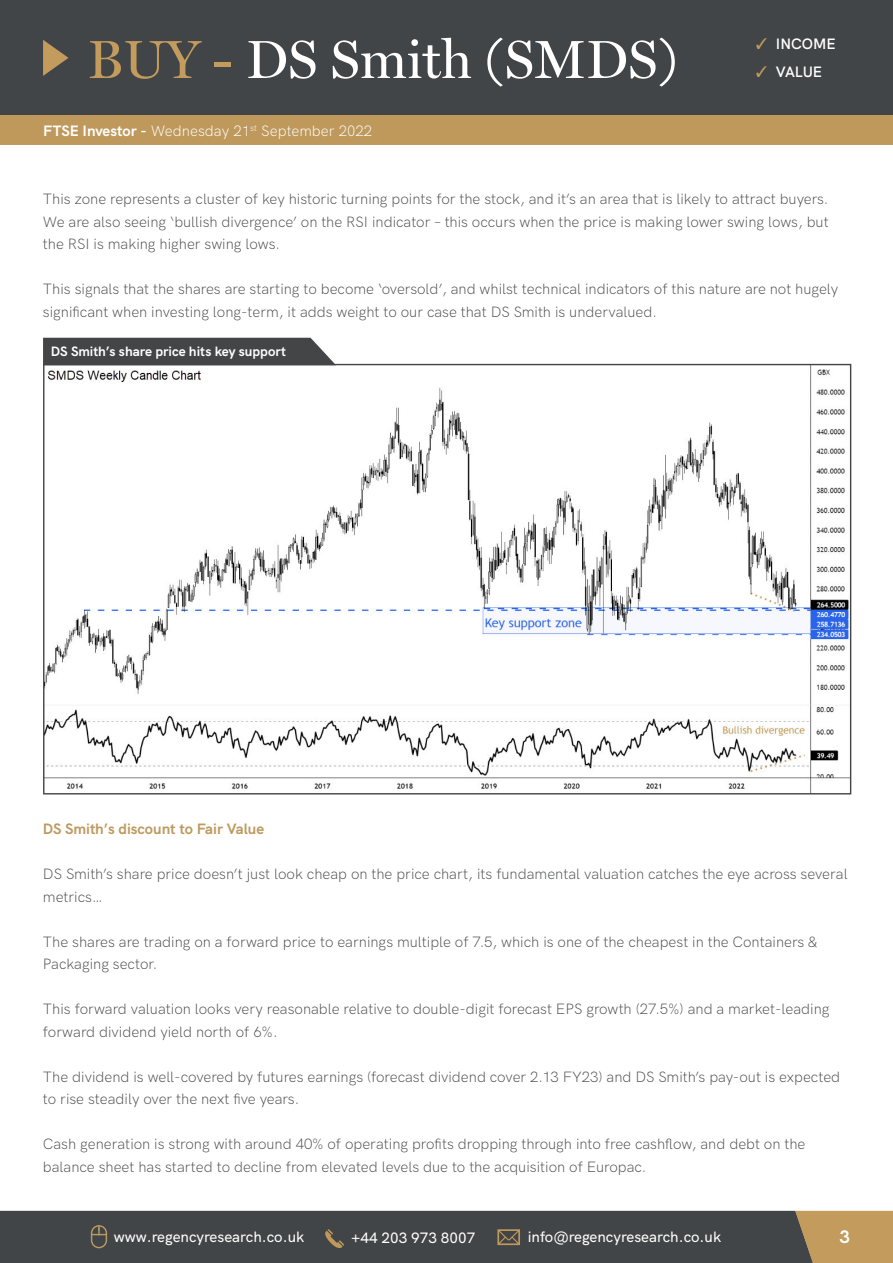
<style>
.page{position:relative;width:893px;height:1263px;background:#fff}
.page>*{position:absolute;margin:0;border:0;box-sizing:border-box;transform-origin:0 0}
.t1{font:54px "Miller Display Roman";color:#fff}
.t2{font:700 18px "HK Grotesk";color:#fff}
.t3{font:15px/22.5px "HK Grotesk Light Legacy";color:#444547}
.t4{font:500 15px "HK Grotesk";color:#fff}
.t5{font:300 15px "HK Grotesk";color:#fff}
.t6{font:700 15px "HK Grotesk";color:#bd9a5f}
.t7{font:600 15px "HK Grotesk";color:#fff}
.t8{font:700 13.5px "HK Grotesk";color:#fff}
.s1{color:#c29b5d}
.s2{font-weight:700}
.s3{font-family:"MS UI Gothic";font-weight:400;color:#c29b5d}
</style>
<div class="page">
<svg style="left:0;top:1211px;width:893px;height:52px;background:#4f4e49"></svg>
<div style="left:0;top:0;width:893px;height:116px;background:#424547"></div>
<div style="left:0;top:116px;width:893px;height:29px;background:#be995b"></div>
<svg style="left:43px;top:40px;width:26px;height:36px"></svg>
<svg style="left:43px;top:364px;width:808px;height:430px"></svg>
<div style="left:43px;top:338px;width:293px;height:27px;background:#444547"></div>
<h1 class="t1" style="left:87px;top:38px;width:591px"><span class="s1">BUY -</span> DS Smith (SMDS)</h1>
<p class="t5" style="left:43px;top:121px;width:331px"><span class="s2">FTSE Investor -</span> Wednesday 21<sup>st</sup> September 2022</p>
<p class="t7" style="left:754px;top:34px;width:83px"><span class="s3">✓</span> INCOME</p>
<p class="t7" style="left:754px;top:62px;width:70px"><span class="s3">✓</span> VALUE</p>
<p class="t3" style="left:43px;top:190px;width:787px;text-align:justify">This zone represents a cluster of key historic turning points for the stock, and it’s an area that is likely to attract buyers.<br>We are also seeing ‘bullish divergence’ on the RSI indicator – this occurs when the price is making lower swing lows, but the RSI is making higher swing lows.</p>
<p class="t3" style="left:43px;top:280px;width:797px">This signals that the shares are starting to become ‘oversold’, and whilst technical indicators of this nature are not hugely significant when investing long-term, it adds weight to our case that DS Smith is undervalued.</p>
<p class="t8" style="left:51px;top:343px;width:237px">DS Smith’s share price hits key support</p>
<p class="t6" style="left:43px;top:819px;width:223px">DS Smith’s discount to Fair Value</p>
<p class="t3" style="left:43px;top:865px;width:806px">DS Smith’s share price doesn’t just look cheap on the price chart, its fundamental valuation catches the eye across several metrics…</p>
<p class="t3" style="left:43px;top:932px;width:776px">The shares are trading on a forward price to earnings multiple of 7.5, which is one of the cheapest in the Containers &amp;<br>Packaging sector.</p>
<p class="t3" style="left:43px;top:1000px;width:788px">This forward valuation looks very reasonable relative to double-digit forecast EPS growth (27.5%) and a market-leading forward dividend yield north of 6%.</p>
<p class="t3" style="left:43px;top:1067px;width:799px">The dividend is well-covered by futures earnings (forecast dividend cover 2.13 FY23) and DS Smith’s pay-out is expected to rise steadily over the next five years.</p>
<p class="t3" style="left:43px;top:1135px;width:764px">Cash generation is strong with around 40% of operating profits dropping through into free cashflow, and debt on the balance sheet has started to decline from elevated levels due to the acquisition of Europac.</p>
<p class="t4" style="left:114px;top:1227px;width:192px">www.regencyresearch.co.uk</p>
<p class="t4" style="left:351px;top:1227px;width:126px">+44 203 973 8007</p>
<p class="t4" style="left:528px;top:1227px;width:195px">info@regencyresearch.co.uk</p>
<p class="t2" style="left:837px;top:1225px;width:15px">13</p>
</div>
